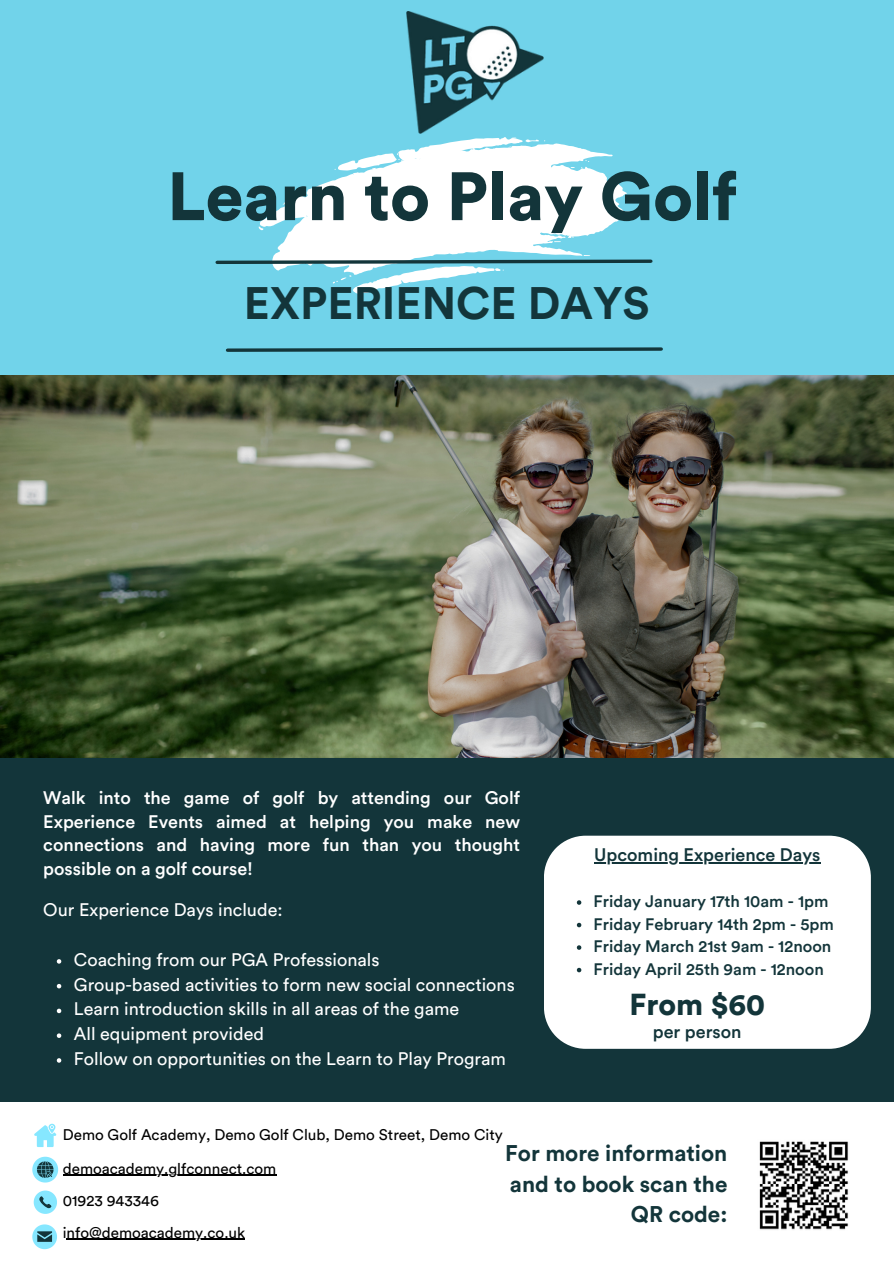
<style>
.page{position:relative;width:894px;height:1264px;background:#fff}
.page>*{position:absolute;margin:0;border:0;box-sizing:border-box;transform-origin:0 0}
.t1{font:67.5px "Circular Std Black";color:#13353a}
.t2{font:45px "Circular Std Bold";color:#13353a}
.t3{font:30px "Circular Std Black";color:#13353a}
.t4{font:700 22.5px/30.3px "Circular Std";color:#13353a;text-align:right}
.t5{font:18px "Circular Std Book";color:#fff}
.t6{font:18px/23.7px "Circular Std Medium";color:#fff;text-align:justify}
.t7{font:18px "Circular Std Medium";color:#13353a}
.t8{font:16.5px "Circular Std Medium";color:#13353a}
.t9{font:15.3px "Circular Std";color:#000}
</style>
<div class="page">
<div style="left:0;top:0;width:893px;height:423px;background:#71d3ea"></div>
<img style="left:0;top:375px;width:893px;height:383px">
<div style="left:0;top:758px;width:893px;height:505px;background:#13353a"></div>
<svg style="left:57px;top:959px;width:4px;height:4px"></svg>
<svg style="left:57px;top:984px;width:4px;height:4px"></svg>
<svg style="left:57px;top:1008px;width:4px;height:5px"></svg>
<svg style="left:57px;top:1033px;width:4px;height:4px"></svg>
<svg style="left:57px;top:1058px;width:4px;height:4px"></svg>
<img style="left:406px;top:12px;width:137px;height:121px">
<div style="left:0;top:1102px;width:893px;height:161px;background:#fff"></div>
<svg style="left:34px;top:1190px;width:23px;height:23px"></svg>
<svg style="left:32px;top:1224px;width:25px;height:25px"></svg>
<svg style="left:34px;top:1123px;width:22px;height:24px"></svg>
<svg style="left:32px;top:1156px;width:26px;height:26px"></svg>
<hr style="left:67px;top:1238px;width:178px;height:1px;background:#000">
<hr style="left:63px;top:1174px;width:213px;height:1px;background:#000">
<svg style="left:225px;top:347px;width:438px;height:5px"></svg>
<div style="left:544px;top:835px;width:326px;height:213px;background:#fff"></div>
<img style="left:759px;top:1141px;width:90px;height:89px">
<svg style="left:259px;top:137px;width:371px;height:118px;fill:#fff"></svg>
<svg style="left:581px;top:160px;width:8px;height:8px"></svg>
<svg style="left:525px;top:139px;width:20px;height:3px"></svg>
<svg style="left:334px;top:153px;width:66px;height:18px"></svg>
<svg style="left:553px;top:233px;width:7px;height:9px"></svg>
<svg style="left:304px;top:191px;width:3px;height:5px"></svg>
<svg style="left:215px;top:255px;width:438px;height:39px"></svg>
<svg style="left:576px;top:900px;width:5px;height:4px"></svg>
<svg style="left:576px;top:922px;width:5px;height:5px"></svg>
<svg style="left:576px;top:945px;width:5px;height:4px"></svg>
<svg style="left:576px;top:967px;width:5px;height:5px"></svg>
<hr style="left:594px;top:862px;width:226px;height:1px;background:#13353a">
<p class="t1" style="left:167px;top:165px;width:570px">Learn to Play Golf</p>
<p class="t2" style="left:244px;top:283px;width:407px">EXPERIENCE DAYS</p>
<p class="t6" style="left:43px;top:786px;width:478px">Walk into the game of golf by attending our Golf Experience Events aimed at helping you make new connections and having more fun than you thought possible on a golf course!</p>
<p class="t5" style="left:43px;top:901px;width:241px">Our Experience Days include:</p>
<p class="t5" style="left:74px;top:951px;width:307px">Coaching from our PGA Professionals</p>
<p class="t5" style="left:74px;top:976px;width:442px">Group-based activities to form new social connections</p>
<p class="t5" style="left:74px;top:1000px;width:387px">Learn introduction skills in all areas of the game</p>
<p class="t5" style="left:74px;top:1025px;width:192px">All equipment provided</p>
<p class="t5" style="left:74px;top:1050px;width:433px">Follow on opportunities on the Learn to Play Program</p>
<p class="t7" style="left:594px;top:846px;width:228px">Upcoming Experience Days</p>
<p class="t8" style="left:593px;top:893px;width:236px">Friday January 17th 10am - 1pm</p>
<p class="t8" style="left:593px;top:916px;width:242px">Friday February 14th 2pm - 5pm</p>
<p class="t8" style="left:593px;top:938px;width:239px">Friday March 21st 9am - 12noon</p>
<p class="t8" style="left:593px;top:961px;width:232px">Friday April 25th 9am - 12noon</p>
<p class="t3" style="left:629px;top:990px;width:137px">From $60</p>
<p class="t7" style="left:652px;top:1022px;width:90px">per person</p>
<p class="t9" style="left:63px;top:1127px;width:441px">Demo Golf Academy, Demo Golf Club, Demo Street, Demo City</p>
<p class="t4" style="left:505px;top:1139px;width:224px">For more information and to book scan the<br>QR code:</p>
<p class="t9" style="left:63px;top:1161px;width:215px">demoacademy.glfconnect.com</p>
<p class="t9" style="left:63px;top:1193px;width:98px">01923 943346</p>
<p class="t9" style="left:63px;top:1225px;width:184px">info@demoacademy.co.uk</p>
</div>
